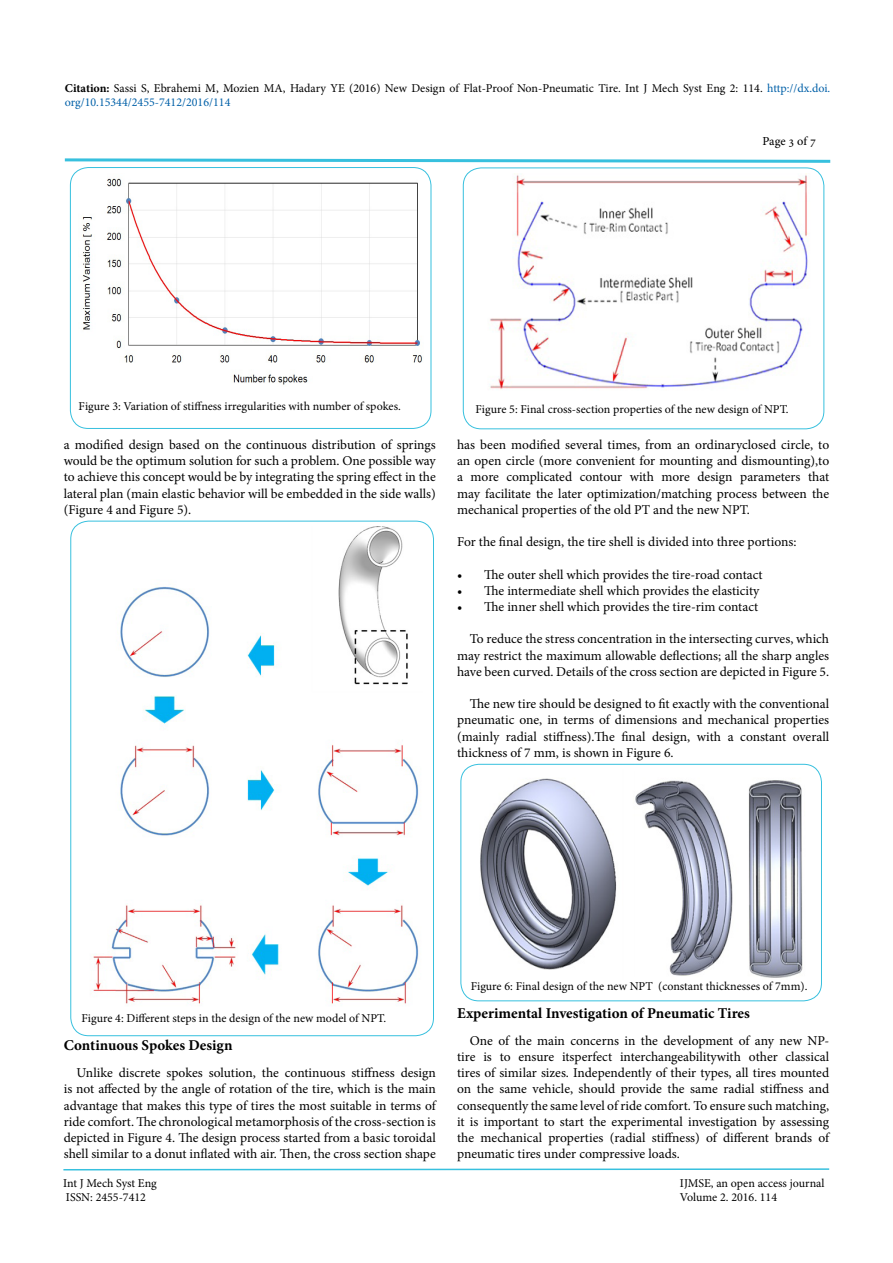
<style>
.page{position:relative;width:893px;height:1263px;background:#fff}
.page>*{position:absolute;margin:0;border:0;box-sizing:border-box;transform-origin:0 0}
.t1{font:700 15px "Minion Pro";color:#000}
.t2{font:13.5px/16.2px "Minion Pro";color:#000;text-align:justify}
.t3{font:12px/14.4px "Minion Pro";color:#000}
.t4{font:12px "Adobe Hebrew";letter-spacing:-.01em;color:#000}
.s1{font-weight:700}
.s2{color:#0060a8}
</style>
<div class="page">
<svg style="left:63px;top:1168px;width:767px;height:3px"></svg>
<svg style="left:64px;top:158px;width:767px;height:5px"></svg>
<img style="left:82px;top:178px;width:341px;height:207px">
<div style="left:70px;top:167px;width:361px;height:262px;border:1px solid #37c0de;border-radius:18px"></div>
<img style="left:90px;top:527px;width:329px;height:477px">
<img style="left:490px;top:174px;width:318px;height:216px">
<div style="left:463px;top:168px;width:361px;height:261px;border:1px solid #37c0de;border-radius:18px"></div>
<img style="left:480px;top:778px;width:323px;height:200px">
<div style="left:461px;top:764px;width:361px;height:237px;border:1px solid #37c0de;border-radius:18px"></div>
<p class="t3" style="left:65px;top:81px;width:767px"><span class="s1">Citation:</span> Sassi S, Ebrahemi M, Mozien MA, Hadary YE (2016) New Design of Flat-Proof Non-Pneumatic Tire. Int J Mech Syst Eng 2: 114. <span class="s2">http://dx.doi. org/10.15344/2455-7412/2016/114</span></p>
<p class="t4" style="left:763px;top:134px;width:55px">Page 3 of 7</p>
<p class="t3" style="left:79px;top:399px;width:324px">Figure 3: Variation of stiffness irregularities with number of spokes.</p>
<p class="t2" style="left:64px;top:437px;width:374px">a modified design based on the continuous distribution of springs would be the optimum solution for such a problem. One possible way to achieve this concept would be by integrating the spring effect in the lateral plan (main elastic behavior will be embedded in the side walls) (Figure 4 and Figure 5).</p>
<p class="t3" style="left:476px;top:402px;width:314px">Figure 5: Final cross-section properties of the new design of NPT.</p>
<p class="t2" style="left:457px;top:437px;width:374px">has been modified several times, from an ordinaryclosed circle, to an open circle (more convenient for mounting and dismounting),to a more complicated contour with more design parameters that may facilitate the later optimization/matching process between the mechanical properties of the old PT and the new NPT.</p>
<p class="t2" style="left:457px;top:534px;width:341px">For the final design, the tire shell is divided into three portions:</p>
<p class="t2" style="left:457px;top:566px;width:307px">• The outer shell which provides the tire-road contact</p>
<p class="t2" style="left:457px;top:582px;width:304px">• The intermediate shell which provides the elasticity</p>
<p class="t2" style="left:457px;top:599px;width:303px">• The inner shell which provides the tire-rim contact</p>
<p class="t2" style="left:457px;top:631px;width:374px;text-indent:13px">To reduce the stress concentration in the intersecting curves, which may restrict the maximum allowable deflections; all the sharp angles have been curved. Details of the cross section are depicted in Figure 5.</p>
<p class="t2" style="left:457px;top:696px;width:374px;text-indent:13px">The new tire should be designed to fit exactly with the conventional pneumatic one, in terms of dimensions and mechanical properties (mainly radial stiffness).The final design, with a constant overall thickness of 7 mm, is shown in Figure 6.</p>
<p class="t3" style="left:82px;top:1011px;width:306px">Figure 4: Different steps in the design of the new model of NPT.</p>
<p class="t1" style="left:64px;top:1035px;width:170px">Continuous Spokes Design</p>
<p class="t2" style="left:64px;top:1065px;width:374px;text-indent:13px">Unlike discrete spokes solution, the continuous stiffness design is not affected by the angle of rotation of the tire, which is the main advantage that makes this type of tires the most suitable in terms of ride comfort. The chronological metamorphosis of the cross-section is depicted in Figure 4. The design process started from a basic toroidal shell similar to a donut inflated with air. Then, the cross section shape</p>
<p class="t3" style="left:471px;top:979px;width:338px">Figure 6: Final design of the new NPT (constant thicknesses of 7mm).</p>
<p class="t1" style="left:457px;top:1002px;width:294px">Experimental Investigation of Pneumatic Tires</p>
<p class="t2" style="left:457px;top:1032px;width:374px;text-indent:13px">One of the main concerns in the development of any new NP&shy;tire is to ensure itsperfect interchangeabilitywith other classical tires of similar sizes. Independently of their types, all tires mounted on the same vehicle, should provide the same radial stiffness and consequently the same level of ride comfort. To ensure such matching, it is important to start the experimental investigation by assessing the mechanical properties (radial stiffness) of different brands of pneumatic tires under compressive loads.</p>
<p class="t3" style="left:63px;top:1176px;width:95px">Int J Mech Syst Eng</p>
<p class="t3" style="left:680px;top:1176px;width:146px">IJMSE, an open access journal</p>
<p class="t3" style="left:66px;top:1190px;width:82px">ISSN: 2455-7412</p>
<p class="t3" style="left:680px;top:1190px;width:99px">Volume 2. 2016. 114</p>
</div>
